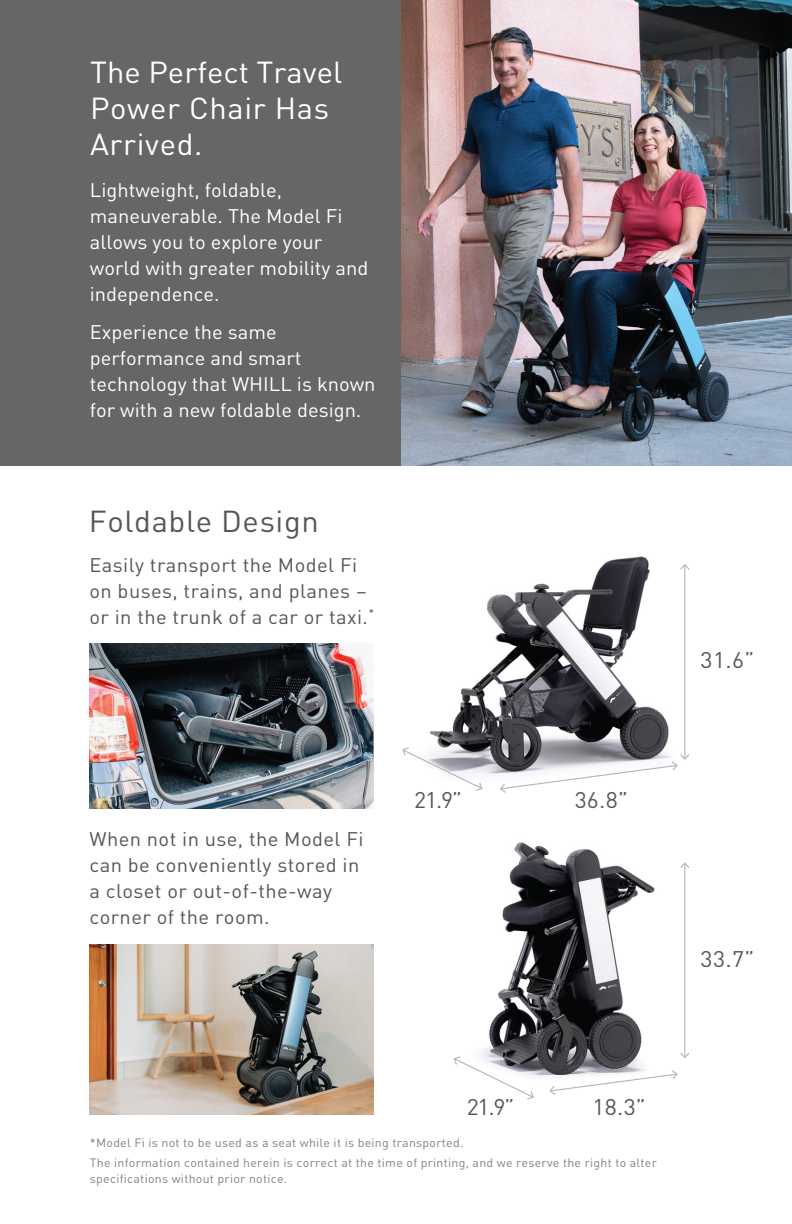
<style>
.page{position:relative;width:792px;height:1224px;background:#fff}
.page>*{position:absolute;margin:0;border:0;box-sizing:border-box;transform-origin:0 0}
.t1{font:30px/36px "DIN Pro";letter-spacing:.02em;color:#fff}
.t2{font:30px "DIN Pro";letter-spacing:.02em;color:#54565a}
.t3{font:22.4px "DIN Pro";letter-spacing:.01em;color:#595757}
.t4{font:19.6px/26px "DIN Pro";color:#fff}
.t5{font:19.6px/26px "DIN Pro";letter-spacing:.02em;color:#54565a}
.t6{font:12px/20px "DIN Pro";letter-spacing:.02em;color:#808184}
</style>
<div class="page">
<img style="left:400px;top:0;width:392px;height:465px">
<div style="left:0;top:0;width:400px;height:465px;background:#666667"></div>
<img style="left:430px;top:556px;width:260px;height:218px">
<img style="left:480px;top:842px;width:175px;height:234px">
<hr style="left:684px;top:565px;width:1px;height:194px;background:#b4b5b6">
<svg style="left:680px;top:564px;width:9px;height:6px"></svg>
<svg style="left:500px;top:754px;width:189px;height:39px"></svg>
<svg style="left:402px;top:747px;width:81px;height:44px"></svg>
<hr style="left:684px;top:864px;width:1px;height:193px;background:#b4b5b6">
<svg style="left:680px;top:862px;width:9px;height:6px"></svg>
<svg style="left:680px;top:1053px;width:9px;height:5px"></svg>
<svg style="left:549px;top:1070px;width:129px;height:25px"></svg>
<svg style="left:453px;top:1056px;width:81px;height:44px"></svg>
<img style="left:89px;top:944px;width:285px;height:171px">
<img style="left:89px;top:644px;width:285px;height:165px">
<h1 class="t1" style="left:90px;top:52px;width:254px">The Perfect Travel<br>Power Chair Has<br>Arrived.</h1>
<p class="t4" style="left:90px;top:175px;width:280px">Lightweight, foldable, maneuverable. The Model Fi allows you to explore your world with greater mobility and independence.</p>
<p class="t4" style="left:90px;top:317px;width:287px">Experience the same performance and smart technology that WHILL is known for with a new foldable design.</p>
<h1 class="t2" style="left:89px;top:498px;width:232px">Foldable Design</h1>
<p class="t5" style="left:89px;top:550px;width:286px">Easily transport the Model Fi on buses, trains, and planes – or in the trunk of a car or taxi.<sup>*</sup></p>
<p class="t5" style="left:89px;top:825px;width:276px">When not in use, the Model Fi can be conveniently stored in a closet or out-of-the-way corner of the room.</p>
<p class="t3" style="left:414px;top:783px;width:49px">21.9”</p>
<p class="t3" style="left:575px;top:783px;width:55px">36.8”</p>
<p class="t3" style="left:701px;top:643px;width:55px">31.6”</p>
<p class="t3" style="left:701px;top:942px;width:55px">33.7”</p>
<p class="t3" style="left:593px;top:1090px;width:55px">18.3”</p>
<p class="t6" style="left:90px;top:1132px;width:569px">*Model Fi is not to be used as a seat while it is being transported.<br>The information contained herein is correct at the time of printing, and we reserve the right to alter</p>
<p class="t6" style="left:90px;top:1168px;width:199px">specifications without prior notice.</p>
<p class="t3" style="left:467px;top:1090px;width:49px">21.9”</p>
</div>
